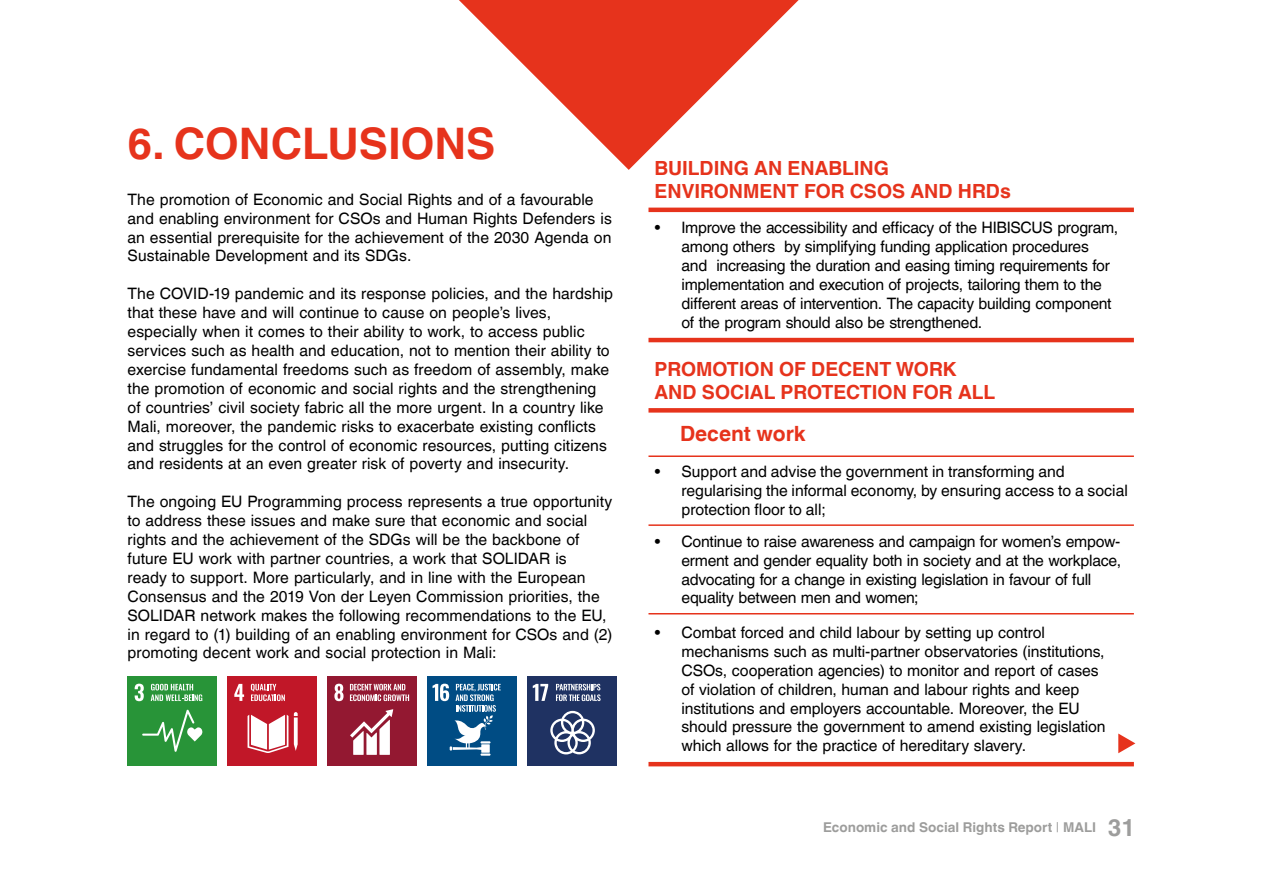
<style>
.page{position:relative;width:1263px;height:893px;background:#fff}
.page>*{position:absolute;margin:0;border:0;box-sizing:border-box;transform-origin:0 0}
.t1{font:700 43.5px "Helvetica World";color:#e6331c}
.t2{font:700 21px "Helvetica World";color:#e6331c}
.t3{font:700 19.5px/23.4px "Helvetica World";color:#e6331c}
.t4{font:15.75px/18.9px "Helvetica World";color:#000}
.t5{font:700 13.5px "Helvetica World";color:#9d9d9c}
.s1{font-weight:400}
.s2{font-size:24px}
</style>
<div class="page">
<div style="left:327px;top:676px;width:90px;height:89px;background:#931831"></div>
<svg style="left:334px;top:684px;width:10px;height:17px"></svg>
<svg style="left:350px;top:684px;width:59px;height:17px"></svg>
<svg style="left:350px;top:709px;width:43px;height:46px"></svg>
<div style="left:128px;top:676px;width:89px;height:89px;background:#289438"></div>
<svg style="left:135px;top:684px;width:9px;height:17px"></svg>
<svg style="left:151px;top:684px;width:51px;height:17px"></svg>
<svg style="left:142px;top:710px;width:60px;height:42px"></svg>
<div style="left:227px;top:676px;width:90px;height:89px;background:#c11728"></div>
<svg style="left:234px;top:684px;width:10px;height:17px"></svg>
<svg style="left:251px;top:684px;width:34px;height:17px"></svg>
<svg style="left:248px;top:715px;width:40px;height:38px"></svg>
<svg style="left:294px;top:712px;width:4px;height:39px"></svg>
<div style="left:527px;top:676px;width:90px;height:89px;background:#1f3262"></div>
<svg style="left:533px;top:684px;width:15px;height:17px"></svg>
<svg style="left:556px;top:684px;width:45px;height:17px"></svg>
<svg style="left:550px;top:711px;width:45px;height:43px"></svg>
<div style="left:427px;top:676px;width:90px;height:89px;background:#004c84"></div>
<svg style="left:433px;top:684px;width:68px;height:72px"></svg>
<hr style="left:648px;top:208px;width:486px;height:4px;background:#e6331c">
<hr style="left:648px;top:338px;width:486px;height:4px;background:#e6331c">
<svg style="left:1118px;top:733px;width:17px;height:20px"></svg>
<svg style="left:459px;top:0;width:340px;height:170px"></svg>
<div style="left:648px;top:408px;width:486px;height:5px;background:#e6331c"></div>
<hr style="left:648px;top:762px;width:486px;height:4px;background:#e6331c">
<hr style="left:648px;top:455px;width:486px;height:2px;background:#e6331c">
<hr style="left:648px;top:524px;width:486px;height:2px;background:#e6331c">
<hr style="left:648px;top:613px;width:486px;height:1px;background:#e6331c">
<h1 class="t1" style="left:128px;top:118px;width:369px">6. CONCLUSIONS</h1>
<p class="t4" style="left:128px;top:190px;width:486px">The promotion of Economic and Social Rights and of a favourable and enabling environment for CSOs and Human Rights Defenders is an essential prerequisite for the achievement of the 2030 Agenda on Sustainable Development and its SDGs.</p>
<p class="t4" style="left:128px;top:284px;width:487px">The COVID-19 pandemic and its response policies, and the hardship that these have and will continue to cause on people’s lives, especially when it comes to their ability to work, to access public services such as health and education, not to mention their ability to exercise fundamental freedoms such as freedom of assembly, make the promotion of economic and social rights and the strengthening of countries’ civil society fabric all the more urgent. In a country like Mali, moreover, the pandemic risks to exacerbate existing conflicts and struggles for the control of economic resources, putting citizens and residents at an even greater risk of poverty and insecurity.</p>
<p class="t4" style="left:128px;top:492px;width:486px">The ongoing EU Programming process represents a true opportunity to address these issues and make sure that economic and social rights and the achievement of the SDGs will be the backbone of future EU work with partner countries, a work that SOLIDAR is<br>ready to support. More particularly, and in line with the European Consensus and the 2019 Von der Leyen Commission priorities, the SOLIDAR network makes the following recommendations to the EU, in regard to (1) building of an enabling environment for CSOs and (2) promoting decent work and social protection in Mali:</p>
<p class="t3" style="left:654px;top:157px;width:358px">BUILDING AN ENABLING<br>ENVIRONMENT FOR CSOS AND HRDs</p>
<p class="t4" style="left:681px;top:218px;width:438px;text-indent:-27px">• Improve the accessibility and efficacy of the HIBISCUS program, among others by simplifying funding application procedures and increasing the duration and easing timing requirements for implementation and execution of projects, tailoring them to the different areas of intervention. The capacity building component of the program should also be strengthened.</p>
<p class="t3" style="left:654px;top:357px;width:342px">PROMOTION OF DECENT WORK<br>AND SOCIAL PROTECTION FOR ALL</p>
<h2 class="t2" style="left:680px;top:421px;width:127px">Decent work</h2>
<p class="t4" style="left:681px;top:463px;width:448px;text-indent:-27px">• Support and advise the government in transforming and regularising the informal economy, by ensuring access to a social protection floor to all;</p>
<p class="t4" style="left:681px;top:532px;width:441px;text-indent:-27px">• Continue to raise awareness and campaign for women’s empow&shy;erment and gender equality both in society and at the workplace, advocating for a change in existing legislation in favour of full equality between men and women;</p>
<p class="t4" style="left:681px;top:623px;width:425px;text-indent:-27px">• Combat forced and child labour by setting up control mechanisms such as multi-partner observatories (institutions, CSOs, cooperation agencies) to monitor and report of cases of violation of children, human and labour rights and keep institutions and employers accountable. Moreover, the EU should pressure the government to amend existing legislation which allows for the practice of hereditary slavery.</p>
<p class="t5" style="left:823px;top:819px;width:314px">Economic and Social Rights Report <span class="s1">|</span> MALI <span class="s2">31</span></p>
</div>
